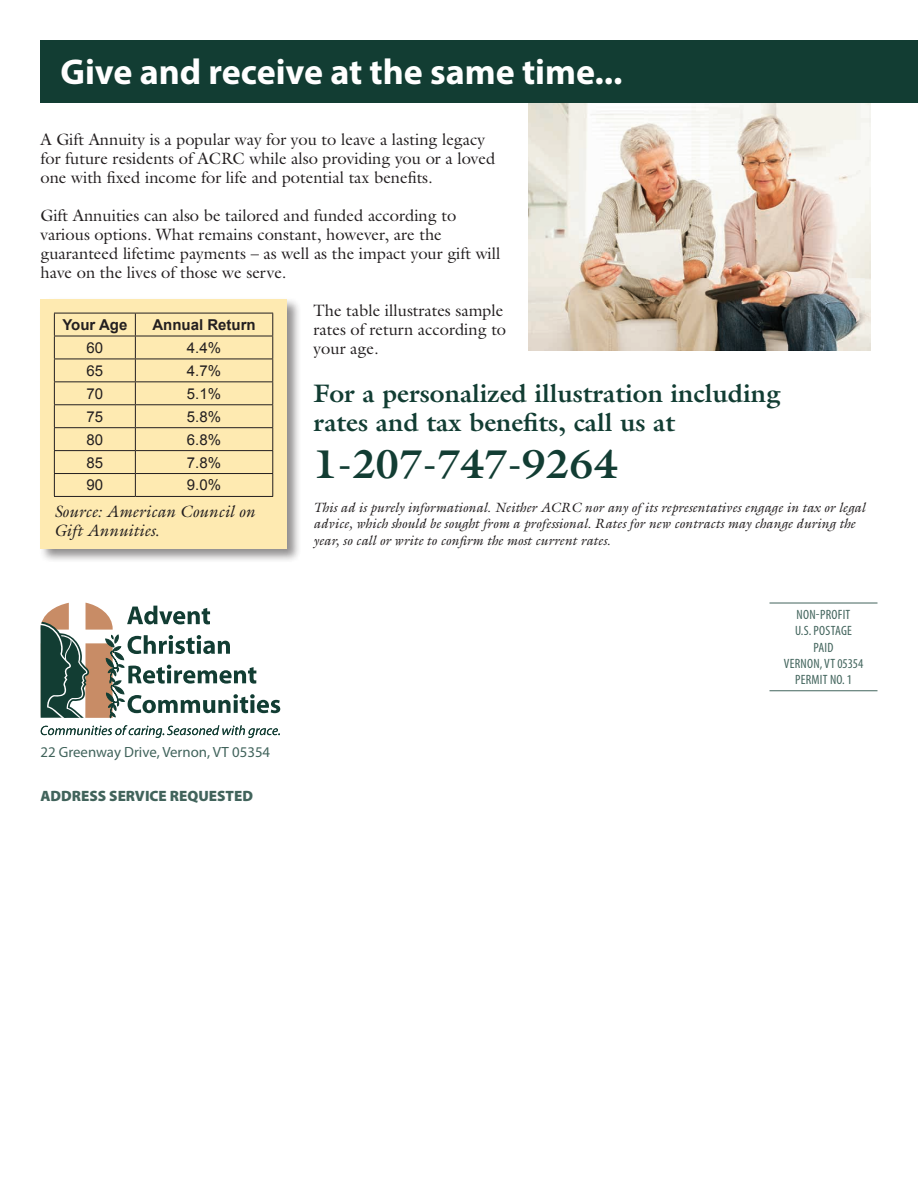
<style>
.page{position:relative;width:918px;height:1188px;background:#fff}
.page>*{position:absolute;margin:0;border:0;box-sizing:border-box;transform-origin:0 0}
.t1{font:700 40.5px "Galliard";letter-spacing:-.02em;color:#123d33}
.t2{font:700 36px "Myriad Pro";color:#fff}
.t3{font:700 25.5px "Galliard";color:#123d33}
.t4{font:16.5px/18.9px "Galliard";color:#231f20}
.t5{font:italic 16.5px/18.9px "Galliard";color:#231f20}
.t6{font:15px "Arial";color:#231f20}
.t7{font:900 15px "Myriad Pro";color:#123d33}
.t8{font:700 15px "Arial";color:#231f20}
.t9{font:14.85px "Myriad Pro";color:#123d33}
.t10{font:italic 13.5px/16.5px "Galliard";color:#231f20}
.t11{font:condensed 13.5px/16.2px "Myriad Pro";letter-spacing:.02em;color:#123d33;text-align:center}
</style>
<div class="page">
<img style="left:529px;top:103px;width:341px;height:248px">
<div style="left:40px;top:40px;width:878px;height:63px;background:#123d33"></div>
<div style="left:39px;top:297px;width:262px;height:267px;background:#231f20;opacity:.5"></div>
<div style="left:40px;top:299px;width:247px;height:250px;background:#feeab1"></div>
<hr style="left:54px;top:313px;width:81px;height:1px;background:#231f20">
<hr style="left:135px;top:313px;width:138px;height:1px;background:#231f20">
<hr style="left:54px;top:336px;width:81px;height:1px;background:#231f20">
<hr style="left:135px;top:336px;width:138px;height:1px;background:#231f20">
<hr style="left:54px;top:359px;width:81px;height:1px;background:#231f20">
<hr style="left:135px;top:359px;width:138px;height:1px;background:#231f20">
<hr style="left:54px;top:381px;width:81px;height:1px;background:#231f20">
<hr style="left:135px;top:381px;width:138px;height:1px;background:#231f20">
<hr style="left:54px;top:404px;width:81px;height:1px;background:#231f20">
<hr style="left:135px;top:404px;width:138px;height:1px;background:#231f20">
<hr style="left:54px;top:427px;width:81px;height:1px;background:#231f20">
<hr style="left:135px;top:427px;width:138px;height:1px;background:#231f20">
<hr style="left:54px;top:450px;width:81px;height:1px;background:#231f20">
<hr style="left:135px;top:450px;width:138px;height:1px;background:#231f20">
<hr style="left:54px;top:473px;width:81px;height:1px;background:#231f20">
<svg style="left:54px;top:313px;width:1px;height:183px"></svg>
<hr style="left:135px;top:473px;width:138px;height:1px;background:#231f20">
<svg style="left:135px;top:313px;width:1px;height:183px"></svg>
<svg style="left:272px;top:313px;width:1px;height:183px"></svg>
<hr style="left:54px;top:496px;width:81px;height:1px;background:#231f20">
<hr style="left:135px;top:496px;width:138px;height:1px;background:#231f20">
<svg style="left:40px;top:603px;width:240px;height:116px"></svg>
<svg style="left:41px;top:725px;width:239px;height:13px"></svg>
<hr style="left:770px;top:603px;width:108px;height:1px;background:#123d33">
<hr style="left:770px;top:690px;width:108px;height:1px;background:#123d33">
<p class="t2" style="left:60px;top:48px;width:564px">Give and receive at the same time...</p>
<p class="t4" style="left:40px;top:129px;width:456px">A Gift Annuity is a popular way for you to leave a lasting legacy for future residents of ACRC while also providing you or a loved one with fixed income for life and potential tax benefits.</p>
<p class="t4" style="left:40px;top:205px;width:462px">Gift Annuities can also be tailored and funded according to various options. What remains constant, however, are the guaranteed lifetime payments – as well as the impact your gift will have on the lives of those we serve.</p>
<p class="t4" style="left:314px;top:300px;width:194px">The table illustrates sample rates of return according to your age.</p>
<p class="t3" style="left:314px;top:376px;width:468px">For a personalized illustration including</p>
<p class="t3" style="left:314px;top:406px;width:363px">rates and tax benefits, call us at</p>
<p class="t1" style="left:314px;top:437px;width:306px">1-207-747-9264</p>
<p class="t8" style="left:62px;top:315px;width:66px">Your Age</p>
<p class="t8" style="left:152px;top:315px;width:105px">Annual Return</p>
<p class="t6" style="left:87px;top:338px;width:18px">60</p>
<p class="t6" style="left:187px;top:338px;width:36px">4.4%</p>
<p class="t6" style="left:87px;top:361px;width:18px">65</p>
<p class="t6" style="left:187px;top:361px;width:36px">4.7%</p>
<p class="t6" style="left:87px;top:384px;width:18px">70</p>
<p class="t6" style="left:187px;top:384px;width:36px">5.1%</p>
<p class="t6" style="left:87px;top:407px;width:18px">75</p>
<p class="t6" style="left:187px;top:407px;width:36px">5.8%</p>
<p class="t6" style="left:87px;top:430px;width:18px">80</p>
<p class="t6" style="left:187px;top:430px;width:36px">6.8%</p>
<p class="t6" style="left:87px;top:452px;width:18px">85</p>
<p class="t6" style="left:187px;top:452px;width:36px">7.8%</p>
<p class="t6" style="left:87px;top:475px;width:18px">90</p>
<p class="t6" style="left:187px;top:475px;width:36px">9.0%</p>
<p class="t5" style="left:54px;top:501px;width:203px">Source: American Council on<br>Gift Annuities.</p>
<p class="t10" style="left:314px;top:498px;width:553px">This ad is purely informational. Neither ACRC nor any of its representatives engage in tax or legal advice, which should be sought from a professional. Rates for new contracts may change during the year, so call or write to confirm the most current rates.</p>
<p class="t9" style="left:40px;top:743px;width:231px">22 Greenway Drive, Vernon, VT 05354</p>
<p class="t7" style="left:40px;top:786px;width:214px">ADDRESS SERVICE REQUESTED</p>
<p class="t11" style="left:784px;top:606px;width:81px">NON-PROFIT<br>U.S. POSTAGE<br>PAID<br>VERNON, VT 05354<br>PERMIT NO. 1</p>
</div>
